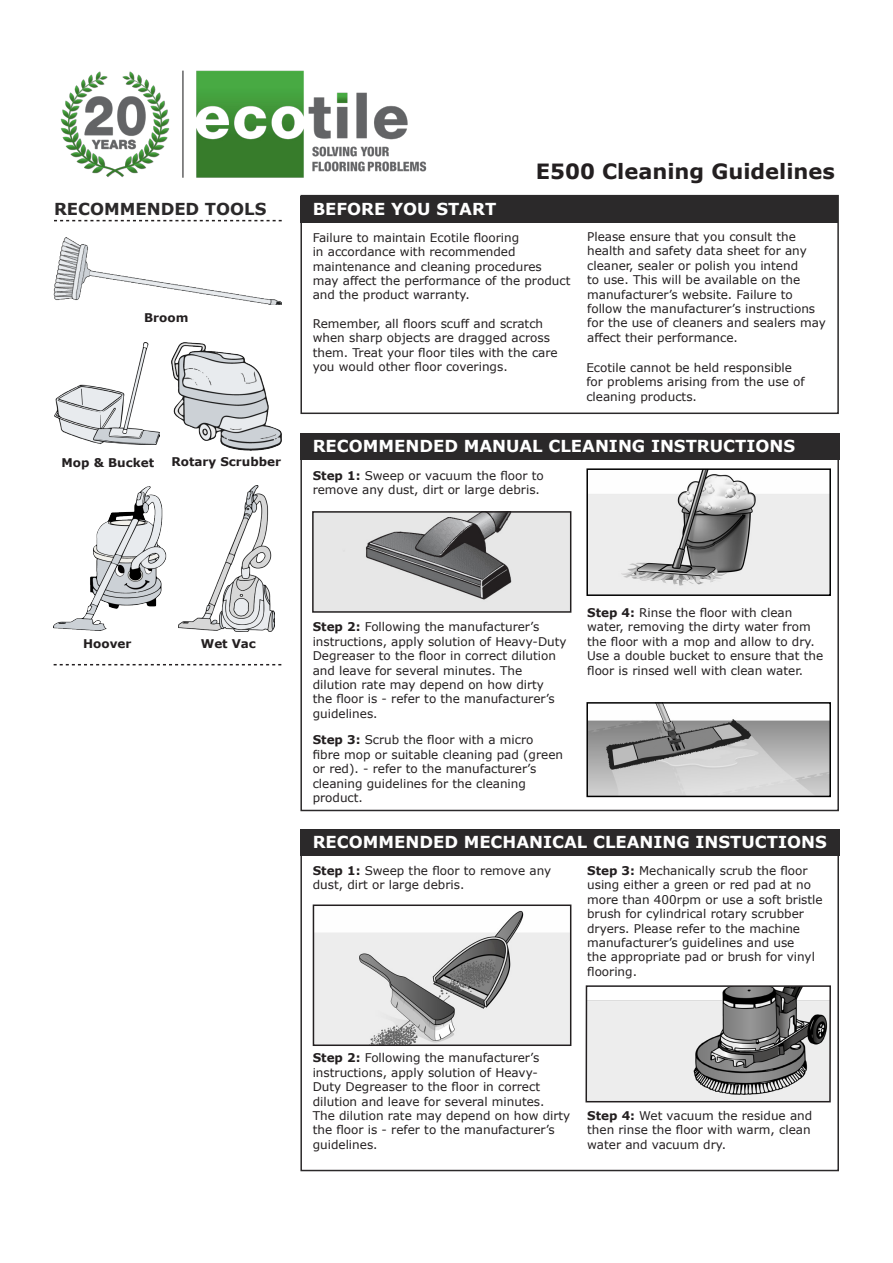
<style>
.page{position:relative;width:893px;height:1263px;background:#fff}
.page>*{position:absolute;margin:0;border:0;box-sizing:border-box;transform-origin:0 0}
.t1{font:700 21px "Verdana";color:#231f20}
.t2{font:700 16.5px "Verdana";color:#fff}
.t3{font:700 16.5px "Verdana";color:#2b292a}
.t4{font:12px/14.4px "Verdana";color:#231f20}
.t5{font:700 12px "Verdana";color:#231f20}
.s1{font-family:"Minion Pro";font-weight:400;font-size:18px;color:#231f20}
.s2{font-weight:700}
</style>
<div class="page">
<img style="left:60px;top:70px;width:367px;height:108px">
<svg style="left:54px;top:220px;width:228px;height:1px"></svg>
<img style="left:54px;top:238px;width:228px;height:66px">
<div style="left:300px;top:195px;width:539px;height:219px;border:2px solid #2b292a"></div>
<div style="left:300px;top:196px;width:538px;height:26px;background:#2b292a"></div>
<div style="left:300px;top:433px;width:540px;height:27px;background:#2b292a"></div>
<img style="left:315px;top:514px;width:253px;height:96px">
<div style="left:312px;top:511px;width:259px;height:102px;border:2px solid #231f20"></div>
<div style="left:300px;top:829px;width:540px;height:27px;background:#2b292a"></div>
<img style="left:589px;top:705px;width:239px;height:89px">
<div style="left:586px;top:702px;width:245px;height:95px;border:2px solid #000"></div>
<img style="left:53px;top:486px;width:114px;height:144px">
<img style="left:54px;top:342px;width:105px;height:103px">
<img style="left:589px;top:471px;width:239px;height:122px">
<div style="left:586px;top:468px;width:245px;height:128px;border:2px solid #000"></div>
<img style="left:171px;top:342px;width:111px;height:108px">
<img style="left:316px;top:910px;width:252px;height:133px">
<div style="left:313px;top:904px;width:258px;height:142px;border:2px solid #231f20"></div>
<img style="left:179px;top:485px;width:95px;height:146px">
<svg style="left:54px;top:664px;width:227px;height:1px"></svg>
<img style="left:588px;top:988px;width:240px;height:111px">
<div style="left:585px;top:985px;width:246px;height:117px;border:2px solid #231f20"></div>
<p class="t3" style="left:54px;top:197px;width:214px">RECOMMENDED TOOLS</p>
<p class="t5" style="left:144px;top:309px;width:46px">Broom</p>
<p class="t5" style="left:62px;top:454px;width:94px">Mop &amp; Bucket</p>
<p class="t5" style="left:171px;top:453px;width:111px">Rotary Scrubber</p>
<p class="t2" style="left:313px;top:197px;width:185px">BEFORE YOU START</p>
<p class="t1" style="left:536px;top:157px;width:301px">E500 Cleaning Guidelines</p>
<p class="t4" style="left:313px;top:230px;width:259px">Failure to maintain Ecotile flooring<br>in accordance with recommended maintenance and cleaning procedures may affect the performance of the product and the product warranty.</p>
<p class="t4" style="left:587px;top:229px;width:240px">Please ensure that you consult the health and safety data sheet for any cleaner, sealer or polish you intend<br>to use. This will be available on the manufacturer’s website. Failure to follow the manufacturer’s instructions for the use of cleaners and sealers may affect their performance.</p>
<p class="t4" style="left:313px;top:316px;width:247px">Remember, all floors scuff and scratch when sharp objects are dragged across them. Treat your floor tiles with the care you would other floor coverings.</p>
<p class="t4" style="left:586px;top:360px;width:220px">Ecotile cannot be held responsible for problems arising from the use of cleaning products.</p>
<p class="t2" style="left:302px;top:435px;width:495px"><span class="s1">e</span> RECOMMENDED MANUAL CLEANING INSTRUCTIONS</p>
<p class="t4" style="left:313px;top:468px;width:233px"><span class="s2">Step 1:</span> Sweep or vacuum the floor to remove any dust, dirt or large debris.</p>
<p class="t5" style="left:83px;top:635px;width:50px">Hoover</p>
<p class="t5" style="left:201px;top:635px;width:57px">Wet Vac</p>
<p class="t4" style="left:313px;top:620px;width:255px"><span class="s2">Step 2:</span> Following the manufacturer’s instructions, apply solution of Heavy-Duty Degreaser to the floor in correct dilution and leave for several minutes. The dilution rate may depend on how dirty<br>the floor is - refer to the manufacturer’s guidelines.</p>
<p class="t4" style="left:313px;top:733px;width:252px"><span class="s2">Step 3:</span> Scrub the floor with a micro fibre mop or suitable cleaning pad (green or red). - refer to the manufacturer’s cleaning guidelines for the cleaning product.</p>
<p class="t4" style="left:587px;top:605px;width:238px"><span class="s2">Step 4:</span> Rinse the floor with clean water, removing the dirty water from the floor with a mop and allow to dry.<br>Use a double bucket to ensure that the floor is rinsed well with clean water.</p>
<p class="t2" style="left:313px;top:831px;width:516px">RECOMMENDED MECHANICAL CLEANING INSTUCTIONS</p>
<p class="t4" style="left:313px;top:863px;width:240px"><span class="s2">Step 1:</span> Sweep the floor to remove any dust, dirt or large debris.</p>
<p class="t4" style="left:587px;top:863px;width:237px"><span class="s2">Step 3:</span> Mechanically scrub the floor using either a green or red pad at no more than 400rpm or use a soft bristle brush for cylindrical rotary scrubber dryers. Please refer to the machine manufacturer’s guidelines and use<br>the appropriate pad or brush for vinyl flooring.</p>
<p class="t4" style="left:313px;top:1051px;width:259px"><span class="s2">Step 2:</span> Following the manufacturer’s instructions, apply solution of Heavy-<br>Duty Degreaser to the floor in correct dilution and leave for several minutes.<br>The dilution rate may depend on how dirty the floor is - refer to the manufacturer’s guidelines.</p>
<p class="t4" style="left:587px;top:1108px;width:227px"><span class="s2">Step 4:</span> Wet vacuum the residue and then rinse the floor with warm, clean water and vacuum dry.</p>
</div>
